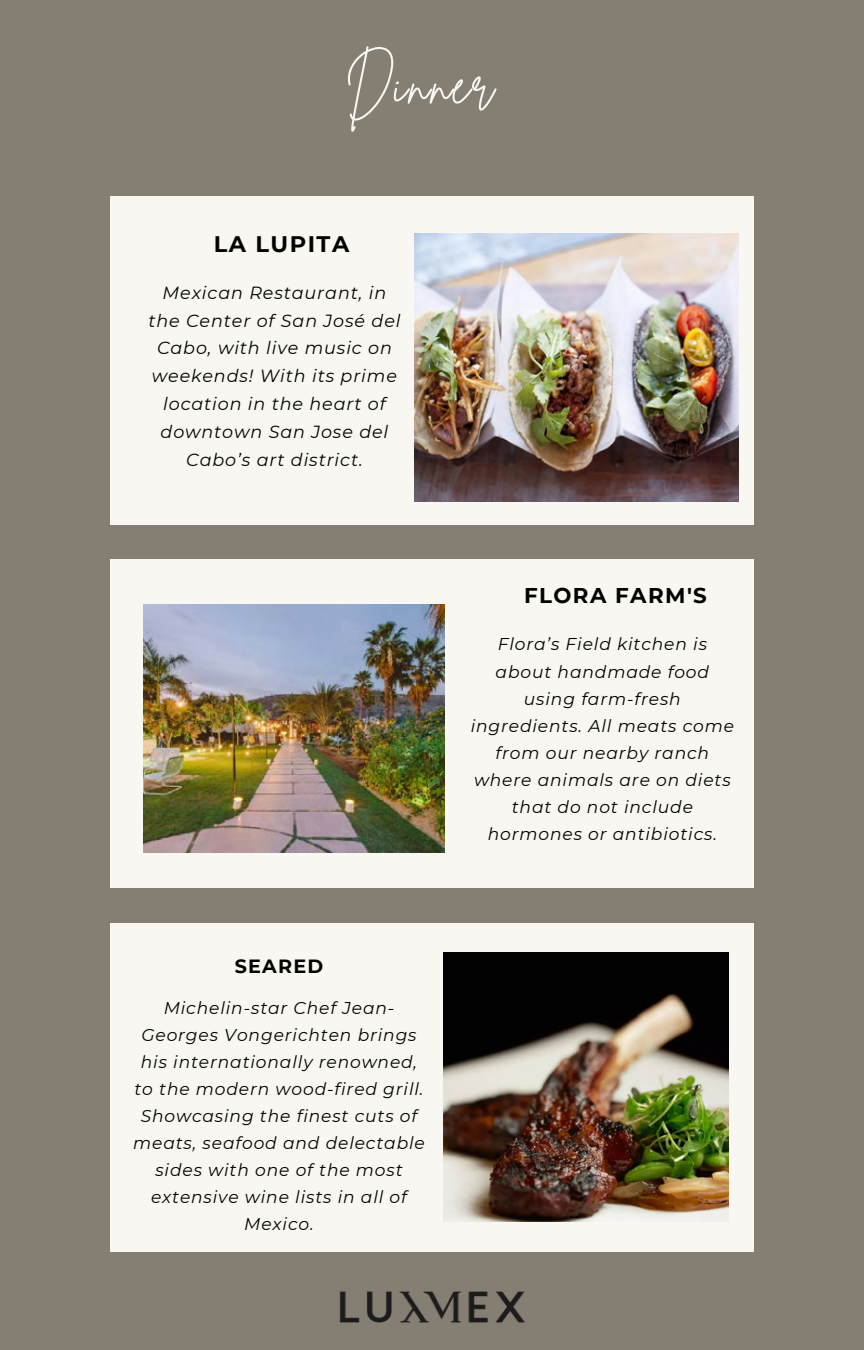
<style>
.page{position:relative;width:864px;height:1350px;background:#857f73}
.page>*{position:absolute;margin:0;border:0;box-sizing:border-box;transform-origin:0 0}
.t1{font:53.77px "Brittany Signature";letter-spacing:.05em;color:#f8f7f2}
.t2{font:700 22.5px "Montserrat";letter-spacing:.065em;color:#020301}
.t3{font:700 21.38px "Montserrat";letter-spacing:.065em;color:#020301}
.t4{font:700 19.12px "Montserrat";letter-spacing:.065em;color:#020301}
.t5{font:italic 17.55px/27.9px "Montserrat";letter-spacing:.05em;color:#020301;text-align:center}
.t6{font:italic 17.1px/27px "Montserrat";letter-spacing:.05em;color:#020301;text-align:center}
</style>
<div class="page">
<div style="left:110px;top:197px;width:644px;height:328px;background:#f8f7f2"></div>
<div style="left:110px;top:923px;width:644px;height:328px;background:#f8f7f2"></div>
<div style="left:110px;top:560px;width:644px;height:328px;background:#f8f7f2"></div>
<img style="left:443px;top:953px;width:285px;height:268px">
<img style="left:339px;top:1291px;width:186px;height:32px">
<img style="left:414px;top:234px;width:324px;height:268px">
<img style="left:144px;top:605px;width:300px;height:248px">
<p class="t1" style="left:345px;top:50px;width:150px">Dinner</p>
<p class="t2" style="left:214px;top:231px;width:137px">LA LUPITA</p>
<p class="t5" style="left:148px;top:279px;width:254px">Mexican Restaurant, in the Center of San José del<br>Cabo, with live music on weekends! With its prime location in the heart of downtown San Jose del<br>Cabo’s art district.</p>
<p class="t3" style="left:524px;top:582px;width:184px">FLORA FARM'S</p>
<p class="t6" style="left:471px;top:631px;width:265px">Flora’s Field kitchen is about handmade food using farm-fresh ingredients. All meats come from our nearby ranch where animals are on diets that do not include hormones or antibiotics.</p>
<p class="t4" style="left:235px;top:955px;width:90px">SEARED</p>
<p class="t6" style="left:133px;top:994px;width:293px">Michelin-star Chef Jean-<br>Georges Vongerichten brings his internationally renowned, to the modern wood-fired grill.<br>Showcasing the finest cuts of meats, seafood and delectable sides with one of the most extensive wine lists in all of<br>Mexico.</p>
</div>
